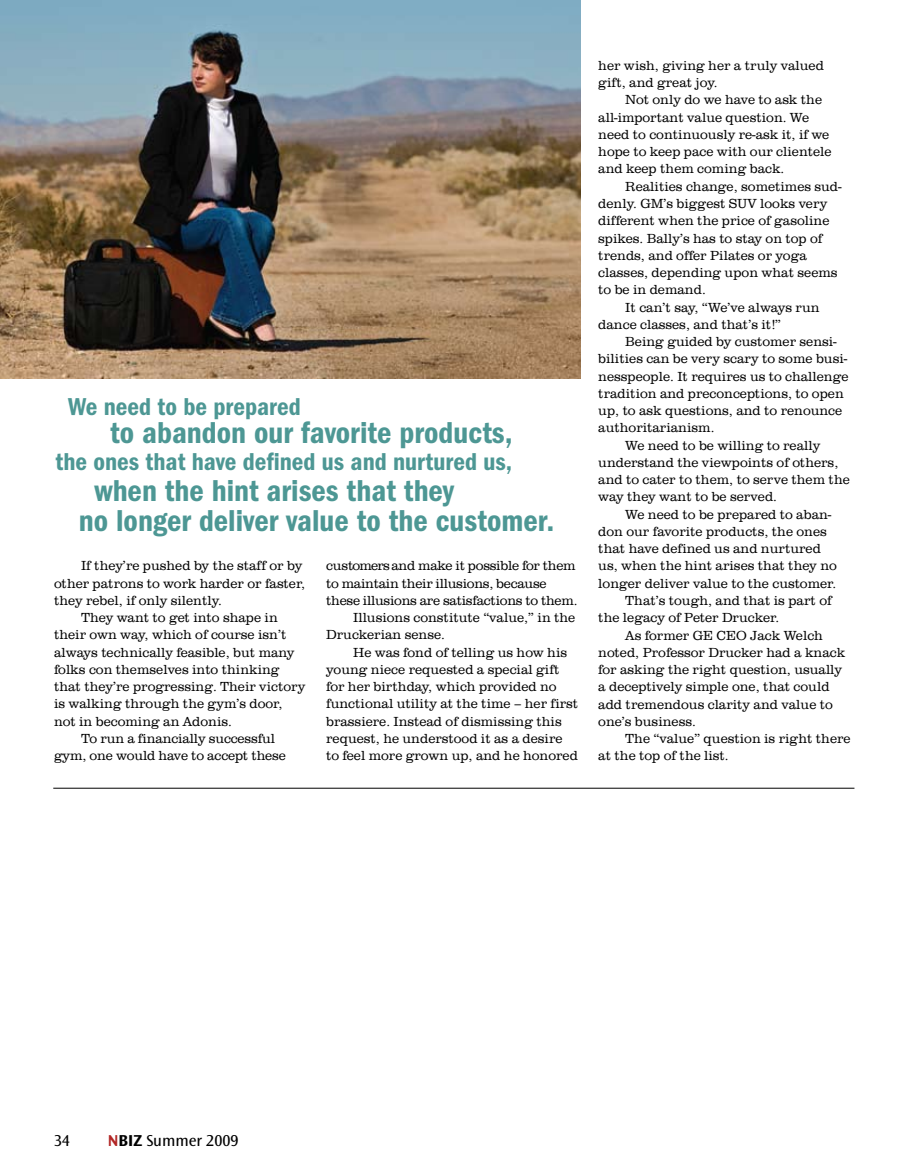
<style>
.page{position:relative;width:905px;height:1175px;background:#fff}
.page>*{position:absolute;margin:0;border:0;box-sizing:border-box;transform-origin:0 0}
.t1{font:600 condensed 31.35px/30.6px "Franklin Gothic";color:#4d9794}
.t2{font:600 condensed 25.35px "Franklin Gothic";color:#4d9794}
.t3{font:16.5px "Ocean Sans Std";color:#000}
.t4{font:300 13.5px/17.2px "URW Clarendon TCE";color:#000}
.t5{font:300 13.5px "URW Clarendon TCE";letter-spacing:-.02em;color:#000}
.s1{font-weight:700;color:#b22625}
.s2{font-weight:700}
</style>
<div class="page">
<hr style="left:53px;top:788px;width:801px;height:1px;background:#000">
<img style="left:0;top:0;width:580px;height:378px">
<h2 class="t2" style="left:68px;top:392px;width:234px">We need to be prepared</h2>
<h1 class="t1" style="left:110px;top:417px;width:404px">to abandon our favorite products,</h1>
<h2 class="t2" style="left:56px;top:447px;width:458px">the ones that have defined us and nurtured us,</h2>
<h1 class="t1" style="left:79px;top:475px;width:477px;text-indent:16px">when the hint arises that they<br>no longer deliver value to the customer.</h1>
<p class="t4" style="left:81px;top:557px;width:223px">If they’re pushed by the staff or by</p>
<p class="t4" style="left:54px;top:574px;width:253px">other patrons to work harder or faster,</p>
<p class="t4" style="left:54px;top:592px;width:169px">they rebel, if only silently.</p>
<p class="t4" style="left:81px;top:609px;width:198px">They want to get into shape in</p>
<p class="t4" style="left:54px;top:626px;width:234px">their own way, which of course isn’t</p>
<p class="t4" style="left:54px;top:643px;width:242px">always technically feasible, but many</p>
<p class="t4" style="left:54px;top:661px;width:227px">folks con themselves into thinking</p>
<p class="t4" style="left:54px;top:678px;width:253px">that they’re progressing. Their victory</p>
<p class="t4" style="left:54px;top:695px;width:230px">is walking through the gym’s door,</p>
<p class="t4" style="left:54px;top:712px;width:179px">not in becoming an Adonis.</p>
<p class="t4" style="left:81px;top:730px;width:195px">To run a financially successful</p>
<p class="t4" style="left:54px;top:747px;width:233px">gym, one would have to accept these</p>
<p class="t5" style="left:326px;top:558px;width:251px">customers and make it possible for them</p>
<p class="t5" style="left:326px;top:575px;width:222px">to maintain their illusions, because</p>
<p class="t5" style="left:326px;top:593px;width:253px">these illusions are satisfactions to them.</p>
<p class="t4" style="left:353px;top:609px;width:224px">Illusions constitute “value,” in the</p>
<p class="t4" style="left:326px;top:626px;width:120px">Druckerian sense.</p>
<p class="t4" style="left:353px;top:644px;width:215px">He was fond of telling us how his</p>
<p class="t4" style="left:326px;top:661px;width:235px">young niece requested a special gift</p>
<p class="t4" style="left:326px;top:678px;width:232px">for her birthday, which provided no</p>
<p class="t4" style="left:326px;top:695px;width:253px">functional utility at the time – her first</p>
<p class="t4" style="left:326px;top:713px;width:237px">brassiere. Instead of dismissing this</p>
<p class="t4" style="left:326px;top:730px;width:238px">request, he understood it as a desire</p>
<p class="t4" style="left:326px;top:747px;width:253px">to feel more grown up, and he honored</p>
<p class="t4" style="left:598px;top:57px;width:227px">her wish, giving her a truly valued gift, and great joy.</p>
<p class="t4" style="left:598px;top:92px;width:235px;text-indent:27px">Not only do we have to ask the all-important value question. We need to continuously re-ask it, if we hope to keep pace with our clientele and keep them coming back.</p>
<p class="t4" style="left:625px;top:178px;width:218px">Realities change, sometimes sud-</p>
<p class="t4" style="left:598px;top:195px;width:230px">denly. GM’s biggest SUV looks very</p>
<p class="t4" style="left:598px;top:212px;width:233px">different when the price of gasoline</p>
<p class="t4" style="left:598px;top:230px;width:226px">spikes. Bally’s has to stay on top of</p>
<p class="t4" style="left:598px;top:247px;width:210px">trends, and offer Pilates or yoga</p>
<p class="t4" style="left:598px;top:264px;width:241px">classes, depending upon what seems</p>
<p class="t4" style="left:598px;top:281px;width:109px">to be in demand.</p>
<p class="t4" style="left:625px;top:299px;width:196px">It can’t say, “We’ve always run</p>
<p class="t4" style="left:598px;top:316px;width:184px">dance classes, and that’s it!”</p>
<p class="t4" style="left:625px;top:333px;width:213px">Being guided by customer sensi-</p>
<p class="t4" style="left:598px;top:350px;width:250px">bilities can be very scary to some busi-</p>
<p class="t4" style="left:598px;top:368px;width:252px">nesspeople. It requires us to challenge</p>
<p class="t4" style="left:598px;top:385px;width:247px">tradition and preconceptions, to open</p>
<p class="t4" style="left:598px;top:402px;width:245px">up, to ask questions, and to renounce</p>
<p class="t4" style="left:598px;top:419px;width:118px">authoritarianism.</p>
<p class="t4" style="left:625px;top:437px;width:197px">We need to be willing to really</p>
<p class="t4" style="left:598px;top:454px;width:242px">understand the viewpoints of others,</p>
<p class="t4" style="left:598px;top:471px;width:253px">and to cater to them, to serve them the</p>
<p class="t4" style="left:598px;top:488px;width:180px">way they want to be served.</p>
<p class="t4" style="left:625px;top:506px;width:207px">We need to be prepared to aban-</p>
<p class="t4" style="left:598px;top:523px;width:230px">don our favorite products, the ones</p>
<p class="t4" style="left:598px;top:540px;width:224px">that have defined us and nurtured</p>
<p class="t4" style="left:598px;top:557px;width:240px">us, when the hint arises that they no</p>
<p class="t4" style="left:598px;top:575px;width:239px">longer deliver value to the customer.</p>
<p class="t4" style="left:625px;top:592px;width:208px">That’s tough, and that is part of</p>
<p class="t4" style="left:598px;top:609px;width:182px">the legacy of Peter Drucker.</p>
<p class="t4" style="left:625px;top:626px;width:199px">As former GE CEO Jack Welch</p>
<p class="t4" style="left:598px;top:644px;width:248px">noted, Professor Drucker had a knack</p>
<p class="t4" style="left:598px;top:661px;width:245px">for asking the right question, usually</p>
<p class="t4" style="left:598px;top:678px;width:233px">a deceptively simple one, that could</p>
<p class="t4" style="left:598px;top:695px;width:236px">add tremendous clarity and value to</p>
<p class="t4" style="left:598px;top:713px;width:99px">one’s business.</p>
<p class="t4" style="left:625px;top:730px;width:227px">The “value” question is right there</p>
<p class="t4" style="left:598px;top:747px;width:132px">at the top of the list.</p>
<p class="t3" style="left:54px;top:1131px;width:18px">34</p>
<p class="t3" style="left:108px;top:1131px;width:132px"><span class="s1">N</span><span class="s2">BIZ</span> Summer 2009</p>
</div>
